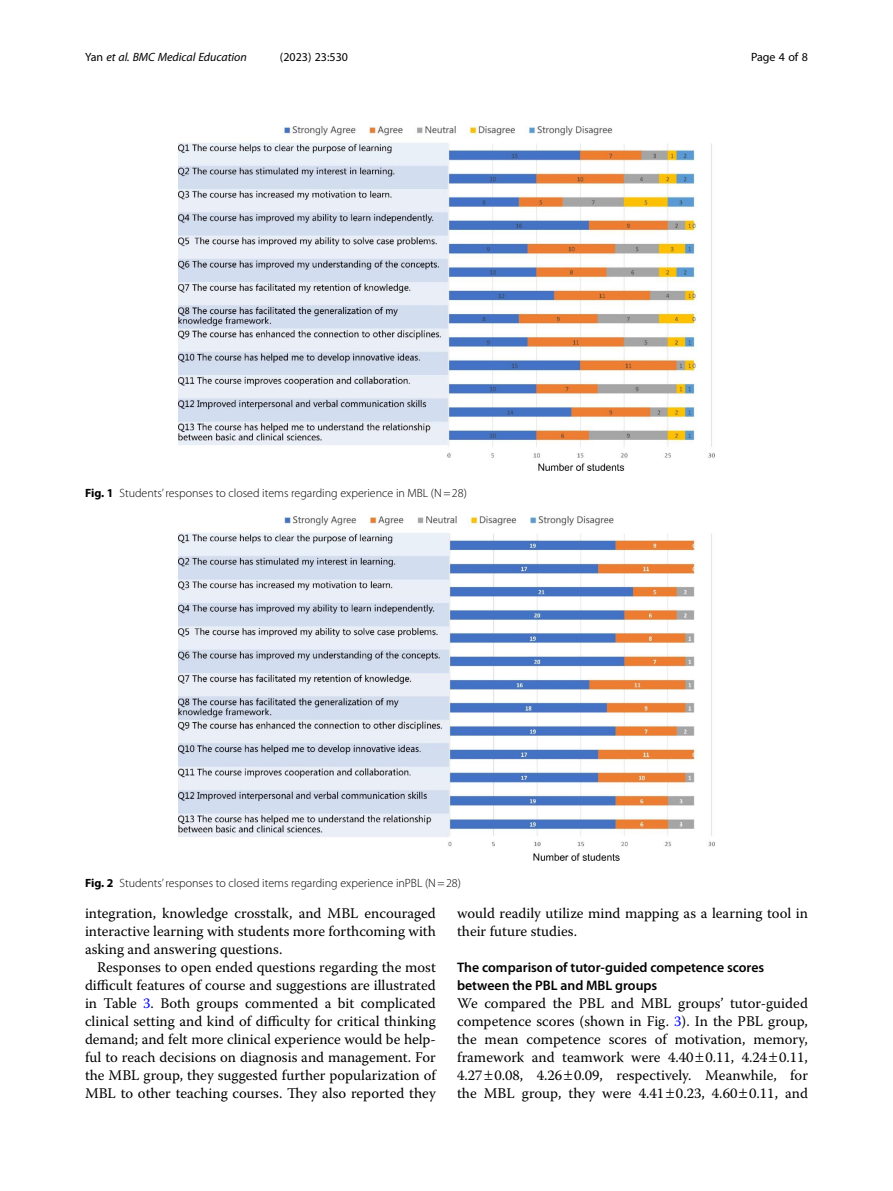
<style>
.page{position:relative;width:893px;height:1191px;background:#fff}
.page>*{position:absolute;margin:0;border:0;box-sizing:border-box;transform-origin:0 0}
.Body_Text_Indent{font:14.7px/18px "Warnock Pro";color:#000;text-align:justify}
.Body_Text{font:14.7px/18px "Warnock Pro";color:#000;text-align:justify}
.Head_2{font:600 13.8px/18px "Myriad Pro";color:#000}
.Figure_Caption{font:300 12px "Myriad Pro";color:#000}
.t1{font:italic 12px "Myriad Pro";color:#000}
.t2{font:12px "Myriad Pro";color:#000}
.s1{font-style:normal}
.s2{font-weight:700}
.s3{color:#00f}
</style>
<div class="page">
<img style="left:178px;top:517px;width:536px;height:343px">
<img style="left:178px;top:126px;width:536px;height:344px">
<p class="t1" style="left:85px;top:50px;width:163px"><span class="s1">Yan</span> et al. BMC Medical Education</p>
<p class="t2" style="left:280px;top:50px;width:70px">(2023) 23:530</p>
<p class="t2" style="left:751px;top:50px;width:58px">Page 4 of 8</p>
<p class="Figure_Caption" style="left:85px;top:487px;width:383px"><span class="s2">Fig. 1</span> Students’ responses to closed items regarding experience in MBL (N=28)</p>
<p class="Figure_Caption" style="left:85px;top:876px;width:377px"><span class="s2">Fig. 2</span> Students’ responses to closed items regarding experience inPBL (N=28)</p>
<p class="Body_Text" style="left:85px;top:904px;width:352px">integration, knowledge crosstalk, and MBL encouraged interactive learning with students more forthcoming with asking and answering questions.</p>
<p class="Body_Text_Indent" style="left:85px;top:958px;width:352px;text-indent:12px">Responses to open ended questions regarding the most difficult features of course and suggestions are illustrated in Table <span class="s3">3</span>. Both groups commented a bit complicated clinical setting and kind of difficulty for critical thinking demand; and felt more clinical experience would be help&shy;ful to reach decisions on diagnosis and management. For the MBL group, they suggested further popularization of MBL to other teaching courses. They also reported they</p>
<p class="Body_Text_Indent" style="left:457px;top:904px;width:352px">would readily utilize mind mapping as a learning tool in their future studies.</p>
<p class="Head_2" style="left:457px;top:958px;width:309px">The comparison of tutor-guided competence scores between the PBL and MBL groups</p>
<p class="Body_Text" style="left:457px;top:994px;width:352px">We compared the PBL and MBL groups’ tutor-guided competence scores (shown in Fig. <span class="s3">3</span>). In the PBL group, the mean competence scores of motivation, memory, framework and teamwork were 4.40 0.11, 4.24 0.11, 4.27 0.08, 4.26 0.09, respectively. Meanwhile, for the MBL group, they were 4.41 0.23, 4.60 0.11, and</p>
</div>
